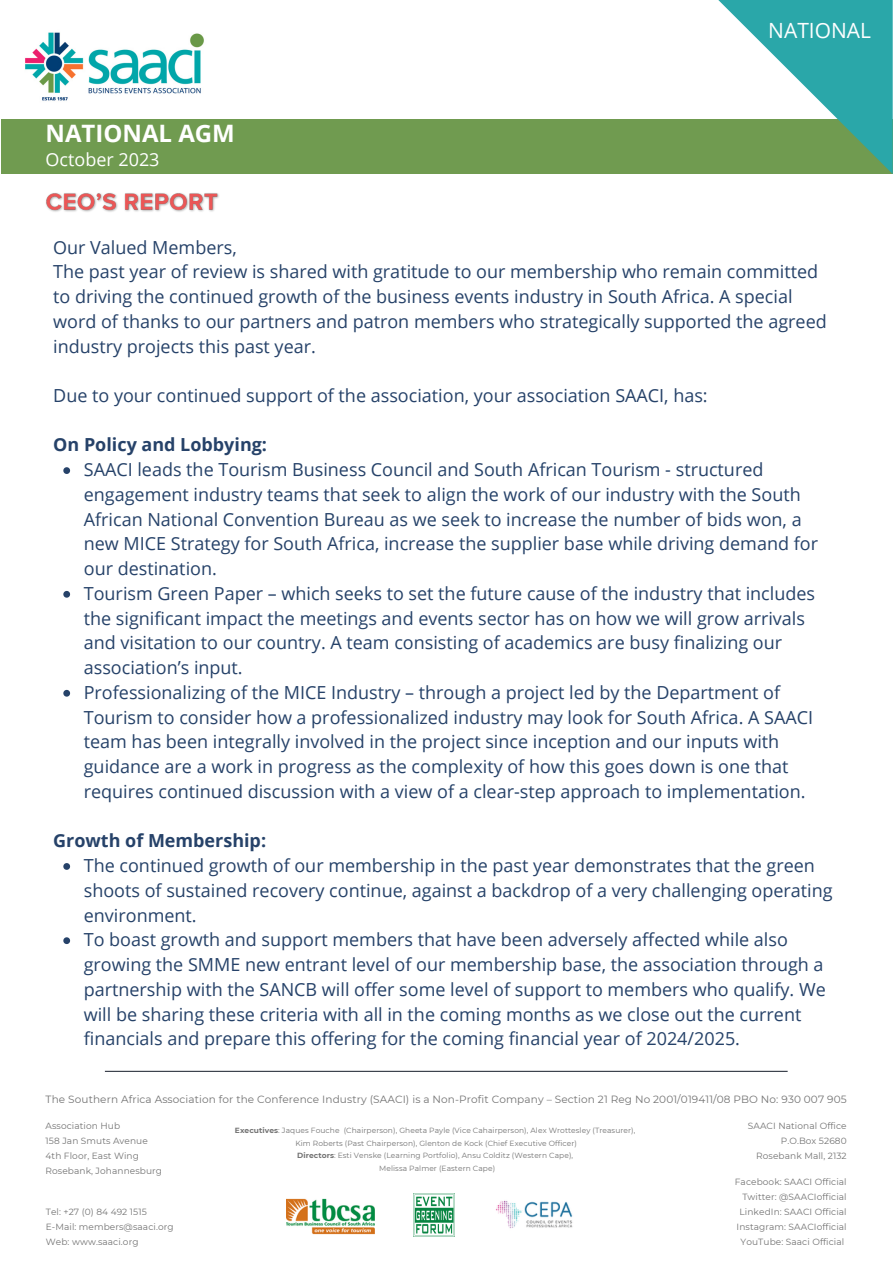
<style>
.page{position:relative;width:893px;height:1264px;background:#fff}
.page>*{position:absolute;margin:0;border:0;box-sizing:border-box;transform-origin:0 0}
.t1{font:700 24px "Open Sans";color:#fff}
.t2{font:21px "Open Sans";color:#fdfefe}
.t3{font:18px/24.8px "Open Sans";color:#264269}
.t4{font:700 18px "Open Sans";color:#264269}
.t5{font:18px "Open Sans";color:#fff}
.t6{font:10.5px "Montserrat";letter-spacing:.01em;color:#737373}
.t7{font:9px "Montserrat";letter-spacing:.01em;color:#737373}
.t8{font:7.5px "Montserrat";letter-spacing:.01em;color:#737373}
.s1{font-weight:700}
</style>
<div class="page">
<img style="left:25px;top:32px;width:179px;height:69px">
<div style="left:1px;top:119px;width:891px;height:55px;background:#709b50"></div>
<svg style="left:718px;top:0;width:174px;height:173px"></svg>
<img style="left:46px;top:193px;width:173px;height:19px">
<svg style="left:63px;top:467px;width:7px;height:7px"></svg>
<svg style="left:63px;top:591px;width:7px;height:6px"></svg>
<svg style="left:63px;top:690px;width:7px;height:6px"></svg>
<svg style="left:63px;top:863px;width:7px;height:6px"></svg>
<svg style="left:63px;top:937px;width:7px;height:7px"></svg>
<hr style="left:105px;top:1070px;width:682px;height:1px;background:#303642">
<img style="left:286px;top:1198px;width:88px;height:37px">
<img style="left:413px;top:1193px;width:42px;height:43px">
<img style="left:496px;top:1200px;width:77px;height:29px">
<p class="t1" style="left:46px;top:116px;width:191px">NATIONAL AGM</p>
<p class="t5" style="left:46px;top:147px;width:115px">October 2023</p>
<p class="t2" style="left:768px;top:15px;width:104px">NATIONAL</p>
<p class="t3" style="left:53px;top:234px;width:185px">Our Valued Members,</p>
<p class="t3" style="left:53px;top:259px;width:775px">The past year of review is shared with gratitude to our membership who remain committed to driving the continued growth of the business events industry in South Africa. A special word of thanks to our partners and patron members who strategically supported the agreed industry projects this past year.</p>
<p class="t3" style="left:53px;top:382px;width:656px">Due to your continued support of the association, your association SAACI, has:</p>
<p class="t4" style="left:53px;top:432px;width:215px">On Policy and Lobbying:</p>
<p class="t3" style="left:84px;top:457px;width:735px">SAACI leads the Tourism Business Council and South African Tourism - structured engagement industry teams that seek to align the work of our industry with the South African National Convention Bureau as we seek to increase the number of bids won, a new MICE Strategy for South Africa, increase the supplier base while driving demand for our destination.</p>
<p class="t3" style="left:84px;top:580px;width:732px">Tourism Green Paper – which seeks to set the future cause of the industry that includes the significant impact the meetings and events sector has on how we will grow arrivals and visitation to our country. A team consisting of academics are busy finalizing our association’s input.</p>
<p class="t3" style="left:84px;top:679px;width:730px">Professionalizing of the MICE Industry – through a project led by the Department of Tourism to consider how a professionalized industry may look for South Africa. A SAACI team has been integrally involved in the project since inception and our inputs with guidance are a work in progress as the complexity of how this goes down is one that requires continued discussion with a view of a clear-step approach to implementation.</p>
<p class="t4" style="left:53px;top:828px;width:214px">Growth of Membership:</p>
<p class="t3" style="left:84px;top:852px;width:750px">The continued growth of our membership in the past year demonstrates that the green shoots of sustained recovery continue, against a backdrop of a very challenging operating environment.</p>
<p class="t3" style="left:84px;top:926px;width:743px">To boast growth and support members that have been adversely affected while also growing the SMME new entrant level of our membership base, the association through a partnership with the SANCB will offer some level of support to members who qualify. We will be sharing these criteria with all in the coming months as we close out the current financials and prepare this offering for the coming financial year of 2024/2025.</p>
<p class="t6" style="left:46px;top:1092px;width:802px">The Southern Africa Association for the Conference Industry (SAACI) is a Non-Profit Company – Section 21 Reg No 2001/019411/08 PBO No: 930 007 905</p>
<p class="t7" style="left:46px;top:1120px;width:76px">Association Hub</p>
<p class="t7" style="left:46px;top:1135px;width:104px">158 Jan Smuts Avenue</p>
<p class="t7" style="left:46px;top:1150px;width:95px">4th Floor, East Wing</p>
<p class="t7" style="left:46px;top:1165px;width:118px">Rosebank, Johannesburg</p>
<p class="t7" style="left:46px;top:1205px;width:103px">Tel: +27 (0) 84 492 1515</p>
<p class="t7" style="left:46px;top:1220px;width:129px">E-Mail: members@saaci.org</p>
<p class="t7" style="left:46px;top:1235px;width:94px">Web: www.saaci.org</p>
<p class="t7" style="left:747px;top:1120px;width:100px">SAACI National Office</p>
<p class="t7" style="left:780px;top:1135px;width:67px">P.O.Box 52680</p>
<p class="t7" style="left:756px;top:1150px;width:92px">Rosebank Mall, 2132</p>
<p class="t7" style="left:734px;top:1175px;width:113px">Facebook: SAACI Official</p>
<p class="t7" style="left:742px;top:1190px;width:106px">Twitter: @SAACIofficial</p>
<p class="t7" style="left:739px;top:1205px;width:109px">LinkedIn: SAACI Official</p>
<p class="t7" style="left:736px;top:1220px;width:112px">Instagram: SAACIofficial</p>
<p class="t7" style="left:740px;top:1235px;width:105px">YouTube: Saaci Official</p>
<p class="t8" style="left:235px;top:1125px;width:402px"><span class="s1">Executives</span>: Jaques Fouche (Chairperson), Gheeta Payle (Vice Cahairperson), Alex Wrottesley (Treasurer),</p>
<p class="t8" style="left:295px;top:1138px;width:283px">Kim Roberts (Past Chairperson), Glenton de Kock (Chief Executive Officer)</p>
<p class="t8" style="left:297px;top:1150px;width:277px"><span class="s1">Directors</span>: Esti Venske (Learning Portfolio), Ansu Colditz (Western Cape),</p>
<p class="t8" style="left:379px;top:1163px;width:117px">Melissa Palmer (Eastern Cape)</p>
</div>
